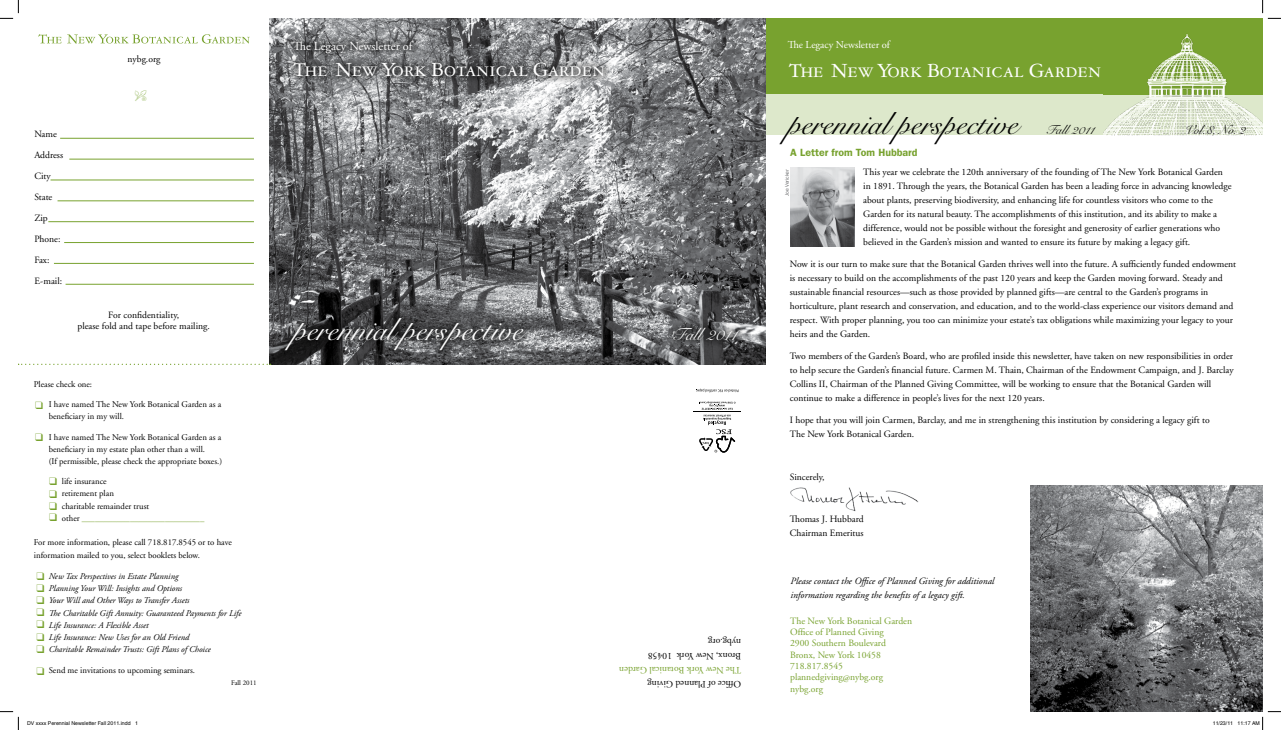
<style>
.page{position:relative;width:1281px;height:730px;background:#fff}
.page>*{position:absolute;margin:0;border:0;box-sizing:border-box;transform-origin:0 0}
.t1{font:31.5px "Snell Roundhand Script";color:#000}
.t2{font:31.5px "Snell Roundhand Script";color:#fff}
.t3{font:21.44px "Garamond Three SC";color:#fff}
.t4{font:17.5px "Snell Roundhand Script";color:#fff}
.t5{font:15.75px "Type Embellishments One Plain";color:#78a22f}
.t6{font:13.12px "Snell Roundhand Script";color:#000}
.t7{font:12.25px "Adobe Garamond Pro";color:#fff}
.t8{font:10.5px "Adobe Garamond Pro";color:#fff}
.t9{font:600 10.5px "Franklin Gothic";letter-spacing:.005em;color:#78a22f}
.t10{font:10.5px/12.2px "Zapf Dingbats ITC";color:#78a22f;text-align:justify}
.t11{font:9.62px/14px "Adobe Garamond";color:#000}
.t12{font:9.62px/11.4px "Adobe Garamond";color:#78a22f}
.t13{font:italic 9.62px/14px "Adobe Garamond";color:#000}
.t14{font:9.62px/14px "Adobe Garamond Pro";color:#000}
.t15{font:8.75px/12.2px "Adobe Garamond";color:#000}
.t16{font:italic 8.75px/12.2px "Adobe Garamond Pro";color:#000}
.t17{font:7px "Adobe Garamond";color:#000}
.t18{font:5.25px "Helvetica";color:#000}
.t19{font:5.25px "Franklin Gothic";color:#636466}
.s1{color:#78a22f}
</style>
<div class="page">
<img style="left:270px;top:18px;width:496px;height:347px">
<div style="left:766px;top:18px;width:497px;height:117px;background:#78a22f"></div>
<div style="left:766px;top:94px;width:497px;height:41px;background:#dde8cb"></div>
<img style="left:1103px;top:94px;width:160px;height:41px">
<svg style="left:1147px;top:34px;width:80px;height:60px"></svg>
<img style="left:791px;top:167px;width:64px;height:79px">
<div style="left:285px;top:33px;width:328px;height:51px;background:#000;opacity:.5"></div>
<div style="left:277px;top:310px;width:470px;height:48px;background:#000;opacity:.5"></div>
<svg style="left:699px;top:401px;width:37px;height:52px"></svg>
<hr style="left:693px;top:411px;width:48px;height:1px;background:#000">
<svg style="left:696px;top:388px;width:42px;height:5px"></svg>
<svg style="left:18px;top:364px;width:253px;height:1px"></svg>
<hr style="left:60px;top:138px;width:194px;height:1px;background:#78a22f">
<hr style="left:64px;top:242px;width:190px;height:1px;background:#78a22f">
<hr style="left:54px;top:263px;width:200px;height:1px;background:#78a22f">
<hr style="left:66px;top:284px;width:188px;height:1px;background:#78a22f">
<hr style="left:69px;top:159px;width:185px;height:1px;background:#78a22f">
<hr style="left:51px;top:180px;width:203px;height:1px;background:#78a22f">
<hr style="left:58px;top:201px;width:196px;height:1px;background:#78a22f">
<hr style="left:48px;top:221px;width:206px;height:1px;background:#78a22f">
<svg style="left:38px;top:34px;width:23px;height:9px"></svg>
<svg style="left:67px;top:34px;width:183px;height:10px"></svg>
<img style="left:1030px;top:485px;width:233px;height:226px">
<img style="left:790px;top:487px;width:129px;height:24px">
<svg style="left:0;top:0;width:19px;height:19px"></svg>
<svg style="left:0;top:711px;width:19px;height:19px"></svg>
<svg style="left:1262px;top:0;width:19px;height:19px"></svg>
<svg style="left:1238px;top:711px;width:43px;height:19px"></svg>
<p class="t14" style="left:128px;top:52px;width:34px">nybg.org</p>
<p class="t11" style="left:34px;top:123px;width:30px;line-height:21px">Name<br>Address<br>City<br>State<br>Zip<br>Phone:<br>Fax:<br>E-mail:</p>
<h3 class="t5" style="left:135px;top:89px;width:14px">-</h3>
<p class="t11" style="left:77px;top:309px;width:134px;line-height:11.5px;text-align:center">For confidentiality,<br>please fold and tape before mailing.</p>
<p class="t15" style="left:34px;top:378px;width:60px">Please check one:</p>
<p class="t15" style="left:49px;top:398px;width:174px">I have named The New York Botanical Garden as a beneficiary in my will.</p>
<p class="t15" style="left:49px;top:431px;width:175px">I have named The New York Botanical Garden as a beneficiary in my estate plan other than a will.<br>(If permissible, please check the appropriate boxes.)</p>
<p class="t15" style="left:62px;top:475px;width:144px">life insurance<br>retirement plan<br>charitable remainder trust<br>other <span class="s1">____________________________</span></p>
<p class="t15" style="left:34px;top:537px;width:200px">For more information, please call 718.817.8545 or to have information mailed to you, select booklets below.</p>
<p class="t16" style="left:49px;top:570px;width:194px">New Tax Perspectives in Estate Planning<br>Planning Your Will: Insights and Options<br>Your Will and Other Ways to Transfer Assets<br>The Charitable Gift Annuity: Guaranteed Payments for Life Life Insurance: A Flexible Asset<br>Life Insurance: New Uses for an Old Friend<br>Charitable Remainder Trusts: Gift Plans of Choice</p>
<p class="t15" style="left:49px;top:664px;width:148px">Send me invitations to upcoming seminars.</p>
<p class="t10" style="left:49px;top:476px;width:9px;line-height:12px">❑ ❑ ❑ ❑</p>
<p class="t10" style="left:36px;top:570px;width:9px">❑ ❑ ❑ ❑ ❑ ❑ ❑</p>
<p class="t17" style="left:231px;top:679px;width:27px">Fall 2011</p>
<p class="t7" style="left:293px;top:38px;width:121px">The Legacy Newsletter of</p>
<h2 class="t3" style="left:293px;top:58px;width:314px">The New York Botanical Garden</h2>
<h1 class="t2" style="left:293px;top:312px;width:231px">perennial perspective</h1>
<h3 class="t4" style="left:673px;top:324px;width:65px">Fall 2011</h3>
<p class="t11" style="left:741px;top:662px;width:95px;rotate:-180deg">Bronx, New York 10458 nybg.org</p>
<p class="t12" style="left:741px;top:675px;width:123px;rotate:-180deg">The New York Botanical Garden</p>
<p class="t11" style="left:741px;top:690px;width:95px;rotate:-180deg">Office of Planned Giving</p>
<p class="t8" style="left:788px;top:39px;width:104px">The Legacy Newsletter of</p>
<h2 class="t3" style="left:789px;top:59px;width:314px">The New York Botanical Garden</h2>
<h1 class="t1" style="left:788px;top:106px;width:231px">perennial perspective</h1>
<p class="t9" style="left:790px;top:146px;width:129px">A Letter from Tom Hubbard</p>
<h3 class="t6" style="left:1046px;top:123px;width:49px">Fall 2011</h3>
<h3 class="t6" style="left:1184px;top:123px;width:62px">Vol.8, No. 2</h3>
<p class="t11" style="left:863px;top:165px;width:370px">This year we celebrate the 120th anniversary of the founding of The New York Botanical Garden in 1891. Through the years, the Botanical Garden has been a leading force in advancing knowledge about plants, preserving biodiversity, and enhancing life for countless visitors who come to the Garden for its natural beauty. The accomplishments of this institution, and its ability to make a difference, would not be possible without the foresight and generosity of earlier generations who believed in the Garden’s mission and wanted to ensure its future by making a legacy gift.</p>
<p class="t11" style="left:790px;top:257px;width:448px">Now it is our turn to make sure that the Botanical Garden thrives well into the future. A sufficiently funded endowment is necessary to build on the accomplishments of the past 120 years and keep the Garden moving forward. Steady and sustainable financial resources—such as those provided by planned gifts—are central to the Garden’s programs in horticulture, plant research and conservation, and education, and to the world-class experience our visitors demand and respect. With proper planning, you too can minimize your estate’s tax obligations while maximizing your legacy to your heirs and the Garden.</p>
<p class="t11" style="left:790px;top:349px;width:445px">Two members of the Garden’s Board, who are profiled inside this newsletter, have taken on new responsibilities in order to help secure the Garden’s financial future. Carmen M. Thain, Chairman of the Endowment Campaign, and J. Barclay Collins II, Chairman of the Planned Giving Committee, will be working to ensure that the Botanical Garden will continue to make a difference in people’s lives for the next 120 years.</p>
<p class="t11" style="left:790px;top:413px;width:421px">I hope that you will join Carmen, Barclay, and me in strengthening this institution by considering a legacy gift to<br>The New York Botanical Garden.</p>
<p class="t14" style="left:790px;top:471px;width:36px">Sincerely,</p>
<p class="t14" style="left:790px;top:513px;width:75px">Thomas J. Hubbard<br>Chairman Emeritus</p>
<p class="t19" style="left:784px;top:196px;width:28px;rotate:-90deg">Joe Vericker</p>
<p class="t13" style="left:790px;top:574px;width:205px">Please contact the Office of Planned Giving for additional information regarding the benefits of a legacy gift.</p>
<p class="t12" style="left:790px;top:615px;width:123px">The New York Botanical Garden<br>Office of Planned Giving<br>2900 Southern Boulevard<br>Bronx, New York 10458<br>718.817.8545 plannedgiving@nybg.org nybg.org</p>
<p class="t18" style="left:27px;top:720px;width:112px">DV xxxx Perennial Newsletter Fall 2011.indd 1</p>
<p class="t18" style="left:1213px;top:720px;width:49px">11/23/11 11:17 AM</p>
</div>
